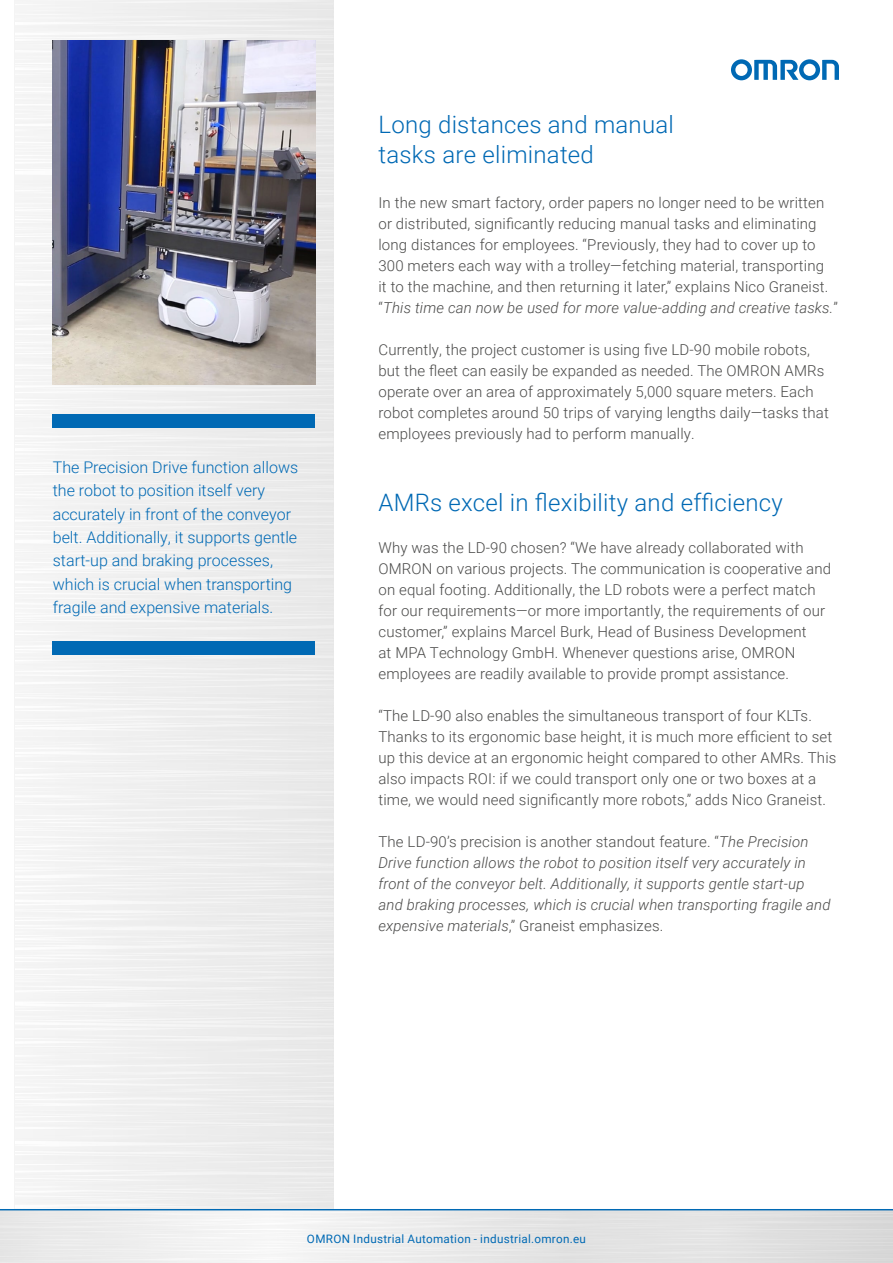
<style>
.page{position:relative;width:893px;height:1263px;background:#fff}
.page>*{position:absolute;margin:0;border:0;box-sizing:border-box;transform-origin:0 0}
.t1{font:300 24px/30px "Roboto";letter-spacing:.01em;color:#0069b4}
.t2{font:300 16.05px/23.4px "Roboto";color:#0069b4}
.t3{font:300 15px/21px "Roboto";letter-spacing:.01em;color:#4a4a49}
.t4{font:italic 300 15px/21px "Roboto";letter-spacing:.01em;color:#4a4a49}
.t5{font:11.7px "Roboto";letter-spacing:.025em;color:#0069b4}
.s1{font-style:italic}
.s2{font-style:normal}
</style>
<div class="page">
<div style="left:15px;top:0;width:319px;height:1209px;background:#efefef"></div>
<svg style="left:15px;top:4px;width:68px;height:21px"></svg>
<svg style="left:731px;top:59px;width:108px;height:21px"></svg>
<div style="left:53px;top:414px;width:262px;height:14px;background:#0069b4"></div>
<div style="left:53px;top:642px;width:262px;height:13px;background:#0069b4"></div>
<svg style="left:0;top:1210px;width:893px;height:53px"></svg>
<hr style="left:0;top:1209px;width:893px;height:1px;background:#0069b4">
<img style="left:53px;top:41px;width:262px;height:343px">
<p class="t2" style="left:53px;top:455px;width:247px">The Precision Drive function allows the robot to position itself very accurately in front of the conveyor belt. Additionally, it supports gentle start-up and braking processes, which is crucial when transporting fragile and expensive materials.</p>
<h1 class="t1" style="left:378px;top:109px;width:297px">Long distances and manual tasks are eliminated</h1>
<p class="t3" style="left:378px;top:192px;width:461px">In the new smart factory, order papers no longer need to be written or distributed, significantly reducing manual tasks and eliminating long distances for employees. “Previously, they had to cover up to 300 meters each way with a trolley—fetching material, transporting<br>it to the machine, and then returning it later,” explains Nico Graneist. “<span class="s1">This time can now be used for more value-adding and creative tasks.</span>”</p>
<p class="t3" style="left:378px;top:339px;width:452px">Currently, the project customer is using five LD-90 mobile robots, but the fleet can easily be expanded as needed. The OMRON AMRs operate over an area of approximately 5,000 square meters. Each robot completes around 50 trips of varying lengths daily—tasks that employees previously had to perform manually.</p>
<h1 class="t1" style="left:378px;top:487px;width:406px">AMRs excel in flexibility and efficiency</h1>
<p class="t3" style="left:378px;top:537px;width:454px">Why was the LD-90 chosen? “We have already collaborated with OMRON on various projects. The communication is cooperative and on equal footing. Additionally, the LD robots were a perfect match for our requirements—or more importantly, the requirements of our customer,” explains Marcel Burk, Head of Business Development<br>at MPA Technology GmbH. Whenever questions arise, OMRON employees are readily available to provide prompt assistance.</p>
<p class="t3" style="left:378px;top:705px;width:459px">“The LD-90 also enables the simultaneous transport of four KLTs.<br>Thanks to its ergonomic base height, it is much more efficient to set up this device at an ergonomic height compared to other AMRs. This also impacts ROI: if we could transport only one or two boxes at a time, we would need significantly more robots,” adds Nico Graneist.</p>
<p class="t4" style="left:378px;top:831px;width:454px"><span class="s2">The LD-90’s precision is another standout feature. “</span>The Precision Drive function allows the robot to position itself very accurately in front of the conveyor belt. Additionally, it supports gentle start-up and braking processes, which is crucial when transporting fragile and expensive materials<span class="s2">,” Graneist emphasizes.</span></p>
<p class="t5" style="left:307px;top:1230px;width:281px">OMRON Industrial Automation - industrial.omron.eu</p>
</div>
